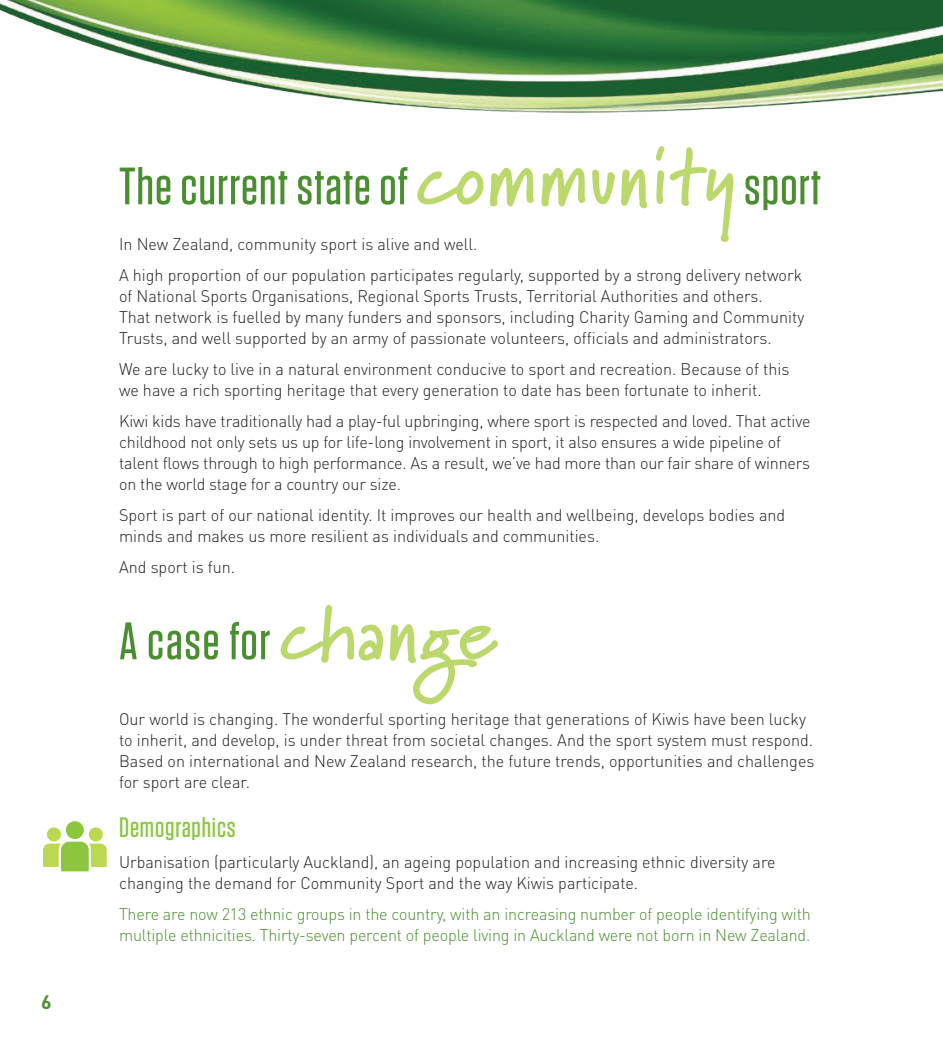
<style>
.page{position:relative;width:943px;height:1042px;background:#fff}
.page>*{position:absolute;margin:0;border:0;box-sizing:border-box;transform-origin:0 0}
.Heading_1{font:500 52.5px "Tungsten";letter-spacing:.02em;color:#4b8e31}
.Heading_2{font:500 28px "Tungsten";letter-spacing:.03em;color:#8bc63e}
.t1{font:700 19.25px "DINOT";color:#4b8e31}
.Body{font:300 16.62px/21px "DINOT";color:#231f20}
.Body-2{font:300 16.62px/21px "DINOT";letter-spacing:-.01em;color:#4b8e31}
.s1{font-family:"Marydale";font-weight:700;font-size:80.5px;color:#bbd86c}
</style>
<div class="page">
<img style="left:0;top:0;width:943px;height:113px">
<svg style="left:43px;top:841px;width:64px;height:30px"></svg>
<div style="left:66px;top:821px;width:18px;height:18px;background:#8bc63e;border-radius:50%"></div>
<div style="left:47px;top:827px;width:14px;height:14px;background:#bcd752;border-radius:50%"></div>
<div style="left:89px;top:827px;width:14px;height:14px;background:#bcd752;border-radius:50%"></div>
<p class="t1" style="left:41px;top:989px;width:12px">6</p>
<p class="Heading_1" style="left:119px;top:159px;width:703px">The current state of <span class="s1">community</span> sport</p>
<p class="Body" style="left:119px;top:233px;width:360px">In New Zealand, community sport is alive and well.</p>
<p class="Body" style="left:119px;top:264px;width:686px">A high proportion of our population participates regularly, supported by a strong delivery network of National Sports Organisations, Regional Sports Trusts, Territorial Authorities and others.<br>That network is fuelled by many funders and sponsors, including Charity Gaming and Community Trusts, and well supported by an army of passionate volunteers, officials and administrators.</p>
<p class="Body" style="left:119px;top:358px;width:671px">We are lucky to live in a natural environment conducive to sport and recreation. Because of this we have a rich sporting heritage that every generation to date has been fortunate to inherit.</p>
<p class="Body" style="left:119px;top:410px;width:693px">Kiwi kids have traditionally had a play-ful upbringing, where sport is respected and loved. That active childhood not only sets us up for life-long involvement in sport, it also ensures a wide pipeline of talent flows through to high performance. As a result, we’ve had more than our fair share of winners on the world stage for a country our size.</p>
<p class="Body" style="left:119px;top:504px;width:667px">Sport is part of our national identity. It improves our health and wellbeing, develops bodies and minds and makes us more resilient as individuals and communities.</p>
<p class="Body" style="left:119px;top:556px;width:117px">And sport is fun.</p>
<p class="Heading_1" style="left:119px;top:614px;width:380px">A case for <span class="s1">change</span></p>
<p class="Body" style="left:119px;top:708px;width:696px">Our world is changing. The wonderful sporting heritage that generations of Kiwis have been lucky to inherit, and develop, is under threat from societal changes. And the sport system must respond.<br>Based on international and New Zealand research, the future trends, opportunities and challenges for sport are clear.</p>
<p class="Heading_2" style="left:119px;top:813px;width:118px">Demographics</p>
<p class="Body" style="left:119px;top:851px;width:658px">Urbanisation (particularly Auckland), an ageing population and increasing ethnic diversity are changing the demand for Community Sport and the way Kiwis participate.</p>
<p class="Body-2" style="left:119px;top:903px;width:693px">There are now 213 ethnic groups in the country, with an increasing number of people identifying with multiple ethnicities. Thirty-seven percent of people living in Auckland were not born in New Zealand.</p>
</div>
